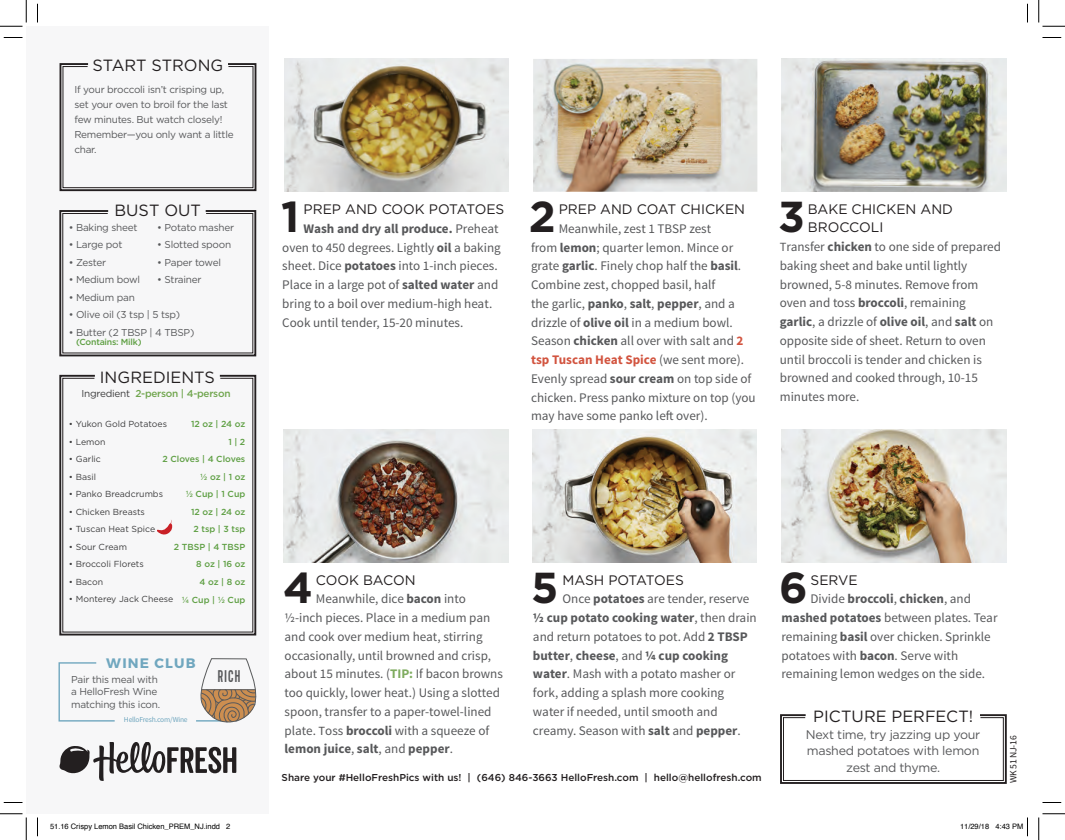
<style>
.page{position:relative;width:1065px;height:840px;background:#fff}
.page>*{position:absolute;margin:0;border:0;box-sizing:border-box;transform-origin:0 0}
.t1{font:700 43.25px "Gotham";color:#231f20}
.t2{font:16.88px "Kapra";color:#58595b;scale:.9 1}
.t3{font:16.25px "Gotham";color:#231f20}
.t4{font:13.75px/18.1px "Gotham";color:#231f20}
.t5{font:700 13.75px "Montserrat";letter-spacing:.085em;color:#70a7bf}
.t6{font:13.12px/18.8px "Source Sans Pro";color:#57585a}
.t7{font:12.5px/16.8px "Gotham";letter-spacing:-.025em;color:#57585a;text-align:center}
.t8{font:10px/15px "Gotham";letter-spacing:-.025em;color:#57585a}
.t9{font:500 10px "Gotham";color:#231f20}
.t10{font:500 10px "Gotham";letter-spacing:-.025em;color:#71a64f}
.t11{font:9.62px "Source Sans Pro";letter-spacing:-.025em;color:#231f20}
.t12{font:8.75px "Gotham";color:#3e3e3f}
.t13{font:500 8.75px/17.5px "Gotham";color:#5e9f43;text-align:right}
.t14{font:500 8.75px "Gotham";letter-spacing:-.025em;color:#5e9f43}
.t15{font:7.5px "Helvetica";color:#000}
.t16{font:7.5px "Source Sans Pro";letter-spacing:-.025em;color:#70a7bf}
.s1{font-weight:400;color:#3e3e3f}
.s2{font-weight:700}
.s3{font-weight:700;color:#d2543f}
.s4{font-size:12.5px}
.s5{font-weight:700;color:#7fac5f}
.s6{font-size:12.5px;color:#4e4e4e}
</style>
<div class="page">
<div style="left:26px;top:26px;width:243px;height:788px;background:#f7f7f8"></div>
<img style="left:285px;top:59px;width:224px;height:133px">
<img style="left:533px;top:59px;width:224px;height:133px">
<img style="left:533px;top:429px;width:224px;height:133px">
<img style="left:283px;top:429px;width:226px;height:133px">
<img style="left:782px;top:58px;width:224px;height:133px">
<img style="left:782px;top:429px;width:224px;height:133px">
<svg style="left:59px;top:210px;width:198px;height:147px"></svg>
<svg style="left:59px;top:374px;width:198px;height:262px"></svg>
<hr style="left:197px;top:720px;width:35px;height:2px;background:#70a7bf">
<svg style="left:58px;top:662px;width:57px;height:60px"></svg>
<svg style="left:201px;top:658px;width:55px;height:64px"></svg>
<svg style="left:156px;top:520px;width:16px;height:18px"></svg>
<svg style="left:59px;top:63px;width:198px;height:129px"></svg>
<svg style="left:60px;top:742px;width:176px;height:39px"></svg>
<svg style="left:780px;top:714px;width:227px;height:70px"></svg>
<svg style="left:4px;top:37px;width:18px;height:1px"></svg>
<svg style="left:1043px;top:37px;width:18px;height:1px"></svg>
<svg style="left:4px;top:802px;width:18px;height:1px"></svg>
<svg style="left:1043px;top:802px;width:18px;height:1px"></svg>
<svg style="left:37px;top:4px;width:1px;height:18px"></svg>
<svg style="left:37px;top:818px;width:1px;height:18px"></svg>
<svg style="left:1027px;top:4px;width:1px;height:18px"></svg>
<svg style="left:0;top:0;width:27px;height:27px"></svg>
<svg style="left:0;top:814px;width:27px;height:26px"></svg>
<svg style="left:1039px;top:0;width:26px;height:27px"></svg>
<svg style="left:1039px;top:814px;width:26px;height:26px"></svg>
<svg style="left:1027px;top:818px;width:1px;height:18px"></svg>
<p class="t3" style="left:92px;top:55px;width:132px">START STRONG</p>
<p class="t8" style="left:74px;top:82px;width:161px">If your broccoli isn’t crisping up, set your oven to broil for the last few minutes. But watch closely!<br>Remember—you only want a little char.</p>
<p class="t3" style="left:114px;top:200px;width:88px">BUST OUT</p>
<p class="t8" style="left:69px;top:219px;width:70px">• Baking sheet</p>
<p class="t8" style="left:69px;top:237px;width:55px">• Large pot</p>
<p class="t8" style="left:69px;top:255px;width:39px">• Zester</p>
<p class="t8" style="left:69px;top:272px;width:73px">• Medium bowl</p>
<p class="t8" style="left:69px;top:290px;width:68px">• Medium pan</p>
<p class="t8" style="left:69px;top:307px;width:113px">• Olive oil (3 tsp | 5 tsp)</p>
<p class="t8" style="left:69px;top:325px;width:127px">• Butter (2 TBSP | 4 TBSP)</p>
<p class="t14" style="left:76px;top:336px;width:67px">(Contains: Milk)</p>
<p class="t8" style="left:157px;top:219px;width:78px">• Potato masher</p>
<p class="t8" style="left:157px;top:237px;width:75px">• Slotted spoon</p>
<p class="t8" style="left:157px;top:255px;width:65px">• Paper towel</p>
<p class="t8" style="left:157px;top:272px;width:46px">• Strainer</p>
<p class="t3" style="left:100px;top:367px;width:116px">INGREDIENTS</p>
<p class="t10" style="left:81px;top:386px;width:151px"><span class="s1">Ingredient</span> 2-person | 4-person</p>
<p class="t13" style="left:162px;top:415px;width:84px">12 oz | 24 oz<br>1 | 2<br>2 Cloves | 4 Cloves ½ oz | 1 oz<br>½ Cup | 1 Cup<br>12 oz | 24 oz<br>2 tsp | 3 tsp<br>2 TBSP | 4 TBSP<br>8 oz | 16 oz<br>4 oz | 8 oz<br>¼ Cup | ½ Cup</p>
<p class="t12" style="left:69px;top:418px;width:100px">• Yukon Gold Potatoes</p>
<p class="t12" style="left:69px;top:436px;width:38px">• Lemon</p>
<p class="t12" style="left:69px;top:453px;width:33px">• Garlic</p>
<p class="t12" style="left:69px;top:471px;width:29px">• Basil</p>
<p class="t12" style="left:69px;top:488px;width:96px">• Panko Breadcrumbs</p>
<p class="t12" style="left:69px;top:506px;width:78px">• Chicken Breasts</p>
<p class="t12" style="left:69px;top:523px;width:88px">• Tuscan Heat Spice</p>
<p class="t12" style="left:69px;top:541px;width:60px">• Sour Cream</p>
<p class="t12" style="left:69px;top:558px;width:76px">• Broccoli Florets</p>
<p class="t12" style="left:69px;top:576px;width:36px">• Bacon</p>
<p class="t12" style="left:69px;top:593px;width:106px">• Monterey Jack Cheese</p>
<p class="t5" style="left:106px;top:655px;width:91px">WINE CLUB</p>
<p class="t8" style="left:71px;top:673px;width:90px;line-height:12.5px">Pair this meal with a HelloFresh Wine matching this icon.</p>
<p class="t16" style="left:124px;top:715px;width:65px">HelloFresh.com/Wine</p>
<p class="t2" style="left:218px;top:667px;width:26px">RICH</p>
<h1 class="t1" style="left:281px;top:188px;width:20px">1</h1>
<p class="t4" style="left:304px;top:200px;width:202px">PREP AND COOK POTATOES</p>
<p class="t6" style="left:282px;top:219px;width:220px;text-indent:21px"><span class="s2">Wash and dry all produce.</span> Preheat oven to 450 degrees. Lightly <span class="s2">oil</span> a baking sheet. Dice <span class="s2">potatoes</span> into 1-inch pieces.<br>Place in a large pot of <span class="s2">salted water</span> and bring to a boil over medium-high heat.<br>Cook until tender, 15-20 minutes.</p>
<h1 class="t1" style="left:529px;top:188px;width:28px">2</h1>
<p class="t4" style="left:559px;top:200px;width:188px">PREP AND COAT CHICKEN</p>
<p class="t6" style="left:531px;top:219px;width:226px;text-indent:28px">Meanwhile, zest 1 TBSP zest<br>from <span class="s2">lemon</span>; quarter lemon. Mince or grate <span class="s2">garlic</span>. Finely chop half the <span class="s2">basil</span>.<br>Combine zest, chopped basil, half<br>the garlic, <span class="s2">panko</span>, <span class="s2">salt</span>, <span class="s2">pepper</span>, and a drizzle of <span class="s2">olive oil</span> in a medium bowl.<br>Season <span class="s2">chicken</span> all over with salt and <span class="s3">2 tsp Tuscan Heat Spice</span> (we sent more).<br>Evenly spread <span class="s2">sour cream</span> on top side of chicken. Press panko mixture on top (you may have some panko left over).</p>
<h1 class="t1" style="left:778px;top:188px;width:28px">3</h1>
<p class="t4" style="left:808px;top:200px;width:147px">BAKE CHICKEN AND<br>BROCCOLI</p>
<p class="t6" style="left:780px;top:238px;width:223px"><span class="s4">T</span>ransfer <span class="s2">chicken</span> to one side of prepared baking sheet and bake until lightly browned, 5-8 minutes. Remove from oven and toss <span class="s2">broccoli</span>, remaining <span class="s2">garlic</span>, a drizzle of <span class="s2">olive oil</span>, and <span class="s2">salt</span> on opposite side of sheet. Return to oven until broccoli is tender and chicken is browned and cooked through, 10-15 minutes more.</p>
<h1 class="t1" style="left:283px;top:559px;width:31px">4</h1>
<p class="t4" style="left:316px;top:570px;width:101px">COOK BACON</p>
<p class="t6" style="left:285px;top:590px;width:220px;text-indent:31px">Meanwhile, dice <span class="s2">bacon</span> into ½-inch pieces. Place in a medium pan and cook over medium heat, stirring occasionally, until browned and crisp, about 15 minutes. (<span class="s5">TIP:</span> If bacon browns too quickly, lower heat.) Using a slotted spoon, transfer to a paper-towel-lined plate. <span class="s6">T</span>oss <span class="s2">broccoli</span> with a squeeze of <span class="s2">lemon juice</span>, <span class="s2">salt</span>, and <span class="s2">pepper</span>.</p>
<h1 class="t1" style="left:531px;top:559px;width:29px">5</h1>
<p class="t4" style="left:562px;top:570px;width:123px">MASH POTATOES</p>
<p class="t6" style="left:533px;top:590px;width:225px;text-indent:29px">Once <span class="s2">potatoes</span> are tender, reserve <span class="s2">½ cup potato cooking water</span>, then drain and return potatoes to pot. Add <span class="s2">2 TBSP butter</span>, <span class="s2">cheese</span>, and <span class="s2">¼ cup cooking water</span>. Mash with a potato masher or fork, adding a splash more cooking water if needed, until smooth and creamy. Season with <span class="s2">salt</span> and <span class="s2">pepper</span>.</p>
<p class="t9" style="left:282px;top:771px;width:482px">Share your #HelloFreshPics with us! | (646) 846-3663 HelloFresh.com | hello@hellofresh.com</p>
<h1 class="t1" style="left:779px;top:559px;width:30px">6</h1>
<p class="t4" style="left:811px;top:570px;width:49px">SERVE</p>
<p class="t6" style="left:781px;top:590px;width:218px;text-indent:29px">Divide <span class="s2">broccoli</span>, <span class="s2">chicken</span>, and <span class="s2">mashed potatoes</span> between plates. Tear remaining <span class="s2">basil</span> over chicken. Sprinkle potatoes with <span class="s2">bacon</span>. Serve with remaining lemon wedges on the side.</p>
<p class="t3" style="left:813px;top:706px;width:161px">PICTURE PERFECT!</p>
<p class="t7" style="left:806px;top:725px;width:176px">Next time, try jazzing up your mashed potatoes with lemon zest and thyme.</p>
<p class="t11" style="left:1007px;top:783px;width:49px;rotate:-90deg">WK 51 NJ-16</p>
<p class="t15" style="left:50px;top:820px;width:182px">51.16 Crispy Lemon Basil Chicken_PREM_NJ.indd 2</p>
<p class="t15" style="left:960px;top:820px;width:65px">11/29/18 4:43 PM</p>
</div>
